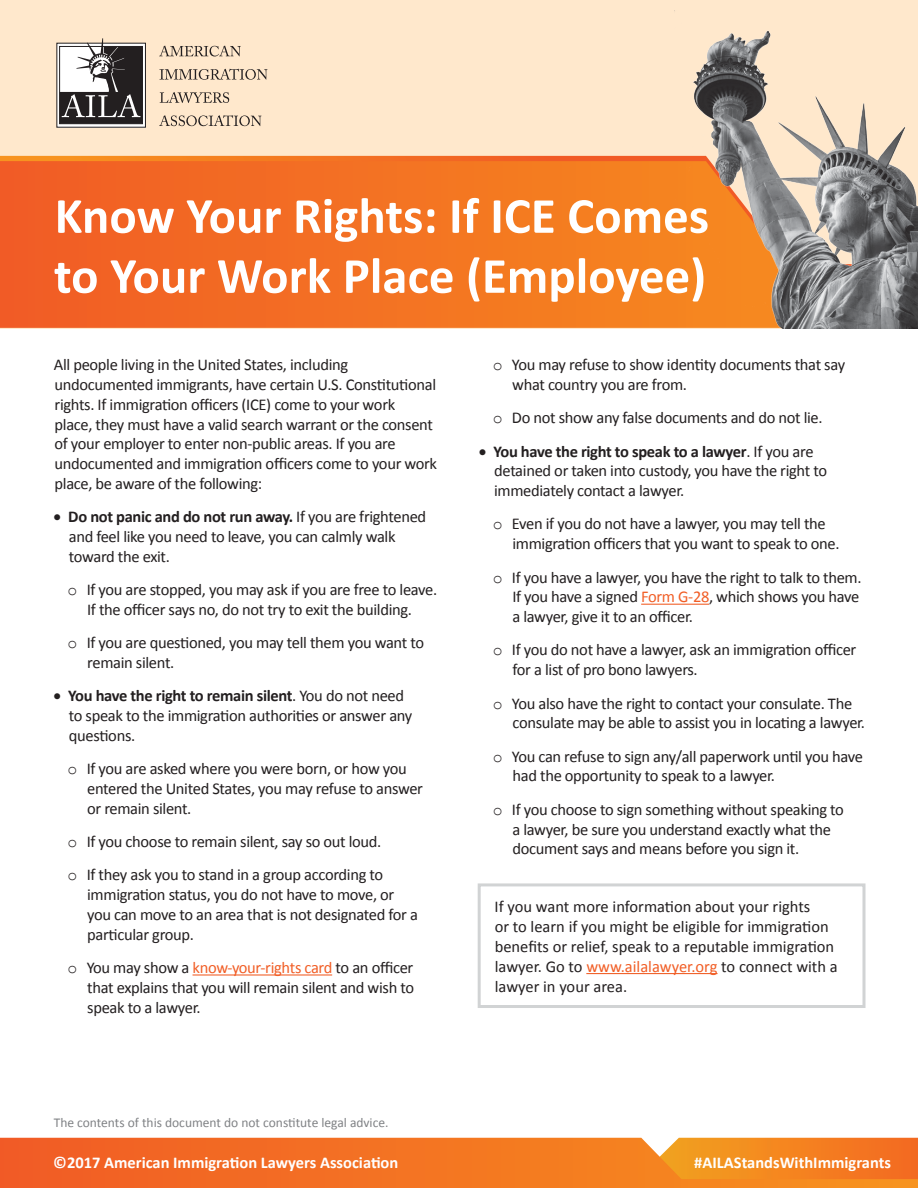
<style>
.page{position:relative;width:918px;height:1188px;background:#fff}
.page>*{position:absolute;margin:0;border:0;box-sizing:border-box;transform-origin:0 0}
.t1{font:700 51px/60px "Calibri";color:#fff}
.List_Paragraph{font:16.5px/19.8px "Calibri";letter-spacing:-.02em;color:#231f20}
.List_Paragraph-2{font:16.5px/19.8px "Calibri";color:#231f20}
.t2{font:700 16.5px "Calibri";color:#fff}
.t3{font:13.5px "Calibri";color:#808285}
.s1{font-weight:700}
.s2{font-family:"Courier New"}
.s3{color:#f15e26}
</style>
<div class="page">
<svg style="left:0;top:1138px;width:918px;height:50px;background:#f37623"></svg>
<hr style="left:193px;top:974px;width:139px;height:2px;background:#f15e26">
<hr style="left:641px;top:604px;width:68px;height:1px;background:#f15e26">
<div style="left:0;top:0;width:918px;height:329px;background:#ffe8cc"></div>
<svg style="left:0;top:156px;width:674px;height:5px;background:#f37422"></svg>
<svg style="left:0;top:161px;width:674px;height:167px;background:#f36f22"></svg>
<img style="left:674px;top:10px;width:244px;height:319px">
<svg style="left:57px;top:43px;width:88px;height:84px"></svg>
<div style="left:57px;top:43px;width:89px;height:85px;border:1px solid #231f20"></div>
<svg style="left:60px;top:38px;width:83px;height:86px;background:#7b7776"></svg>
<svg style="left:159px;top:46px;width:82px;height:10px"></svg>
<svg style="left:159px;top:69px;width:108px;height:11px"></svg>
<svg style="left:160px;top:92px;width:69px;height:11px"></svg>
<svg style="left:159px;top:115px;width:102px;height:11px"></svg>
<hr style="left:586px;top:973px;width:132px;height:1px;background:#f15e26">
<div style="left:478px;top:883px;width:388px;height:125px;border:3px solid #d1d3d4"></div>
<p class="t1" style="left:54px;top:186px;width:657px">Know Your Rights: If ICE Comes to Your Work Place (Employee)</p>
<p class="List_Paragraph" style="left:54px;top:355px;width:385px">All people living in the United States, including undocumented immigrants, have certain U.S. Constitutional rights. If immigration officers (ICE) come to your work<br>place, they must have a valid search warrant or the consent of your employer to enter non-public areas. If you are undocumented and immigration officers come to your work place, be aware of the following:</p>
<p class="List_Paragraph" style="left:69px;top:507px;width:359px;text-indent:-15px">• <span class="s1">Do not panic and do not run away.</span> If you are frightened and feel like you need to leave, you can calmly walk toward the exit.</p>
<p class="List_Paragraph" style="left:68px;top:580px;width:371px;text-align:center"><span class="s2">o</span> If you are stopped, you may ask if you are free to leave.<br>If the officer says no, do not try to exit the building.</p>
<p class="List_Paragraph" style="left:87px;top:633px;width:338px;text-indent:-20px"><span class="s2">o</span> If you are questioned, you may tell them you want to remain silent.</p>
<p class="List_Paragraph" style="left:69px;top:686px;width:345px;text-indent:-15px">• <span class="s1">You have the right to remain silent</span>. You do not need to speak to the immigration authorities or answer any questions.</p>
<p class="List_Paragraph" style="left:87px;top:759px;width:337px;text-indent:-20px"><span class="s2">o</span> If you are asked where you were born, or how you entered the United States, you may refuse to answer or remain silent.</p>
<p class="List_Paragraph" style="left:68px;top:832px;width:315px"><span class="s2">o</span> If you choose to remain silent, say so out loud.</p>
<p class="List_Paragraph" style="left:87px;top:865px;width:332px;text-indent:-20px"><span class="s2">o</span> If they ask you to stand in a group according to immigration status, you do not have to move, or you can move to an area that is not designated for a particular group.</p>
<p class="List_Paragraph" style="left:87px;top:958px;width:328px;text-align:justify;text-indent:-20px"><span class="s2">o</span> You may show a <span class="s3">know-your-rights card</span> to an officer that explains that you will remain silent and wish to speak to a lawyer.</p>
<p class="t3" style="left:54px;top:1114px;width:336px">The contents of this document do not constitute legal advice.</p>
<p class="List_Paragraph" style="left:512px;top:355px;width:334px;text-indent:-19px"><span class="s2">o</span> You may refuse to show identity documents that say what country you are from.</p>
<p class="List_Paragraph" style="left:493px;top:408px;width:331px"><span class="s2">o</span> Do not show any false documents and do not lie.</p>
<p class="List_Paragraph" style="left:494px;top:441px;width:335px;text-indent:-15px">• <span class="s1">You have the right to speak to a lawyer</span>. If you are detained or taken into custody, you have the right to immediately contact a lawyer.</p>
<p class="List_Paragraph" style="left:512px;top:514px;width:329px;text-indent:-20px"><span class="s2">o</span> Even if you do not have a lawyer, you may tell the immigration officers that you want to speak to one.</p>
<p class="List_Paragraph" style="left:512px;top:567px;width:351px;text-indent:-20px"><span class="s2">o</span> If you have a lawyer, you have the right to talk to them.<br>If you have a signed <span class="s3">Form G-28</span>, which shows you have a lawyer, give it to an officer.</p>
<p class="List_Paragraph" style="left:513px;top:640px;width:345px;text-indent:-20px"><span class="s2">o</span> If you do not have a lawyer, ask an immigration officer for a list of pro bono lawyers.</p>
<p class="List_Paragraph" style="left:513px;top:693px;width:354px;text-indent:-20px"><span class="s2">o</span> You also have the right to contact your consulate. The consulate may be able to assist you in locating a lawyer.</p>
<p class="List_Paragraph" style="left:512px;top:746px;width:352px;text-indent:-20px"><span class="s2">o</span> You can refuse to sign any/all paperwork until you have had the opportunity to speak to a lawyer.</p>
<p class="List_Paragraph" style="left:512px;top:799px;width:333px;text-indent:-20px"><span class="s2">o</span> If you choose to sign something without speaking to a lawyer, be sure you understand exactly what the document says and means before you sign it.</p>
<p class="List_Paragraph-2" style="left:495px;top:897px;width:345px">If you want more information about your rights<br>or to learn if you might be eligible for immigration benefits or relief, speak to a reputable immigration lawyer. Go to <span class="s3">www.ailalawyer.org</span> to connect with a lawyer in your area.</p>
<p class="t2" style="left:53px;top:1152px;width:347px">©2017 American Immigration Lawyers Association</p>
<p class="t2" style="left:694px;top:1152px;width:198px">#AILAStandsWithImmigrants</p>
</div>
